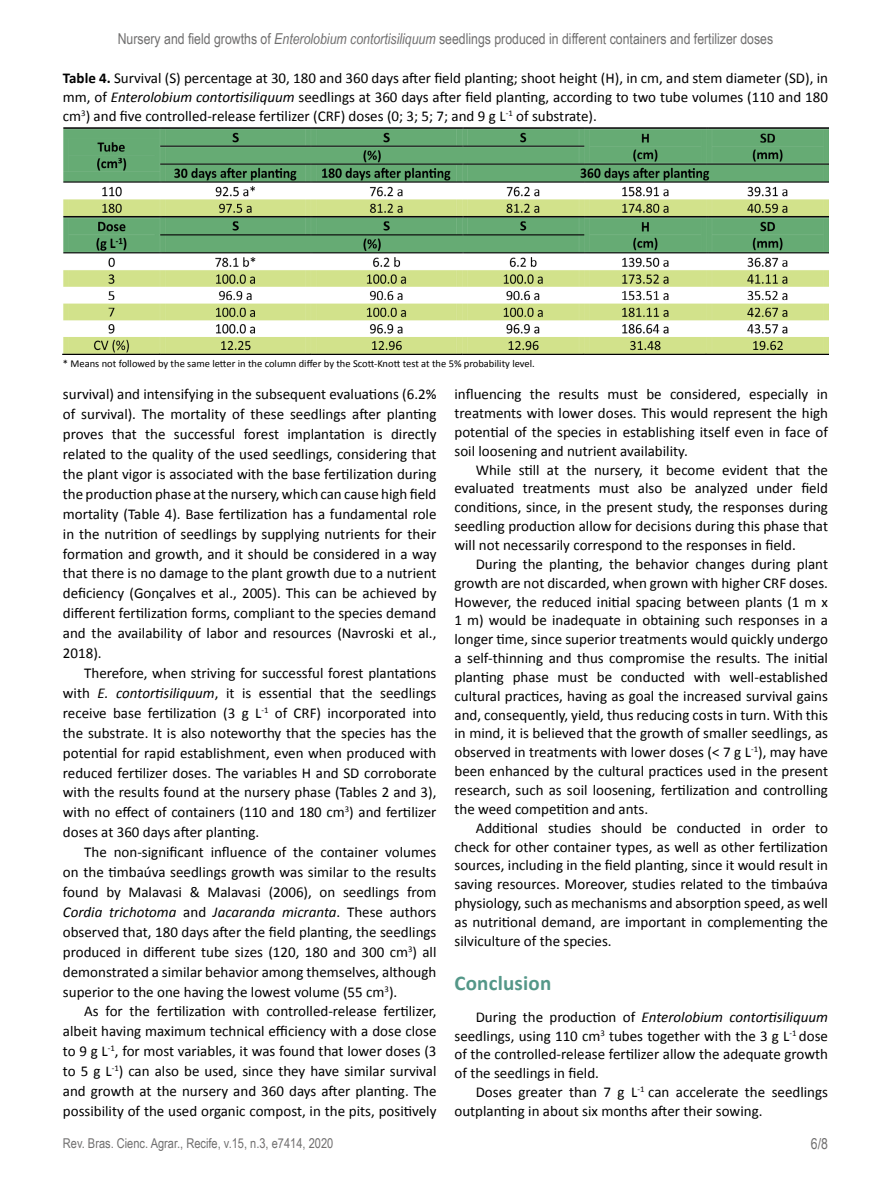
<style>
.page{position:relative;width:891px;height:1188px;background:#fff}
.page>*{position:absolute;margin:0;border:0;box-sizing:border-box;transform-origin:0 0}
.t1{font:700 21px "Calibri";letter-spacing:.01em;color:#549788}
.t2{font:15px/20px "Calibri";color:#000;text-align:justify}
.t3{font:15px "Arial Narrow";color:#706f6f}
.t4{font:13.5px "Arial Narrow";color:#706f6f}
.t5{font:10.5px "Calibri";color:#000}
.s1{font-style:italic}
.s2{font-weight:700}
</style>
<div class="page">
<img style="left:63px;top:127px;width:765px;height:228px">
<p class="t3" style="left:118px;top:28px;width:657px">Nursery and field growths of <span class="s1">Enterolobium contortisiliquum</span> seedlings produced in different containers and fertilizer doses</p>
<p class="t2" style="left:63px;top:69px;width:767px;line-height:18.8px"><span class="s2">Table 4.</span> Survival (S) percentage at 30, 180 and 360 days after field planting; shoot height (H), in cm, and stem diameter (SD), in mm, of <span class="s1">Enterolobium contortisiliquum</span> seedlings at 360 days after field planting, according to two tube volumes (110 and 180 cm<sup>3</sup>) and five controlled-release fertilizer (CRF) doses (0; 3; 5; 7; and 9 g L<sup>-1</sup> of substrate).</p>
<p class="t5" style="left:63px;top:357px;width:473px">* Means not followed by the same letter in the column differ by the Scott-Knott test at the 5% probability level.</p>
<p class="t2" style="left:63px;top:384px;width:375px">survival) and intensifying in the subsequent evaluations (6.2% of survival). The mortality of these seedlings after planting proves that the successful forest implantation is directly related to the quality of the used seedlings, considering that the plant vigor is associated with the base fertilization during the production phase at the nursery, which can cause high field mortality (Table 4). Base fertilization has a fundamental role in the nutrition of seedlings by supplying nutrients for their formation and growth, and it should be considered in a way that there is no damage to the plant growth due to a nutrient deficiency (Gonçalves et al., 2005). This can be achieved by different fertilization forms, compliant to the species demand and the availability of labor and resources (Navroski et al., 2018).</p>
<p class="t2" style="left:63px;top:663px;width:375px;text-indent:21px">Therefore, when striving for successful forest plantations with <span class="s1">E. contortisiliquum</span>, it is essential that the seedlings receive base fertilization (3 g L<sup>-1</sup> of CRF) incorporated into the substrate. It is also noteworthy that the species has the potential for rapid establishment, even when produced with reduced fertilizer doses. The variables H and SD corroborate with the results found at the nursery phase (Tables 2 and 3), with no effect of containers (110 and 180 cm<sup>3</sup>) and fertilizer doses at 360 days after planting.</p>
<p class="t2" style="left:63px;top:842px;width:375px;text-indent:21px">The non-significant influence of the container volumes on the timbaúva seedlings growth was similar to the results found by Malavasi &amp; Malavasi (2006), on seedlings from <span class="s1">Cordia trichotoma</span> and <span class="s1">Jacaranda micranta</span>. These authors observed that, 180 days after the field planting, the seedlings produced in different tube sizes (120, 180 and 300 cm<sup>3</sup>) all demonstrated a similar behavior among themselves, although superior to the one having the lowest volume (55 cm<sup>3</sup>).</p>
<p class="t2" style="left:63px;top:1002px;width:375px;text-indent:21px">As for the fertilization with controlled-release fertilizer, albeit having maximum technical efficiency with a dose close to 9 g L<sup>-1</sup>, for most variables, it was found that lower doses (3 to 5 g L<sup>-1</sup>) can also be used, since they have similar survival and growth at the nursery and 360 days after planting. The possibility of the used organic compost, in the pits, positively</p>
<p class="t2" style="left:455px;top:385px;width:375px;line-height:18.9px">influencing the results must be considered, especially in treatments with lower doses. This would represent the high potential of the species in establishing itself even in face of soil loosening and nutrient availability.</p>
<p class="t2" style="left:455px;top:460px;width:375px;line-height:18.9px;text-indent:21px">While still at the nursery, it become evident that the evaluated treatments must also be analyzed under field conditions, since, in the present study, the responses during seedling production allow for decisions during this phase that will not necessarily correspond to the responses in field.</p>
<p class="t2" style="left:455px;top:554px;width:375px;line-height:18.9px;text-indent:21px">During the planting, the behavior changes during plant growth are not discarded, when grown with higher CRF doses.<br>However, the reduced initial spacing between plants (1 m x 1 m) would be inadequate in obtaining such responses in a longer time, since superior treatments would quickly undergo a self-thinning and thus compromise the results. The initial planting phase must be conducted with well-established cultural practices, having as goal the increased survival gains and, consequently, yield, thus reducing costs in turn. With this in mind, it is believed that the growth of smaller seedlings, as observed in treatments with lower doses (&lt; 7 g L<sup>-1</sup>), may have been enhanced by the cultural practices used in the present research, such as soil loosening, fertilization and controlling the weed competition and ants.</p>
<p class="t2" style="left:455px;top:818px;width:375px;line-height:18.9px;text-indent:21px">Additional studies should be conducted in order to check for other container types, as well as other fertilization sources, including in the field planting, since it would result in saving resources. Moreover, studies related to the timbaúva physiology, such as mechanisms and absorption speed, as well as nutritional demand, are important in complementing the silviculture of the species.</p>
<h1 class="t1" style="left:454px;top:970px;width:98px">Conclusion</h1>
<p class="t2" style="left:454px;top:1007px;width:375px;line-height:18.9px;text-indent:21px">During the production of <span class="s1">Enterolobium contortisiliquum </span>seedlings, using 110 cm<sup>3</sup> tubes together with the 3 g L<sup>-1</sup> dose of the controlled-release fertilizer allow the adequate growth of the seedlings in field.</p>
<p class="t2" style="left:454px;top:1083px;width:375px;line-height:18.9px;text-indent:21px">Doses greater than 7 g L<sup>-1</sup> can accelerate the seedlings outplanting in about six months after their sowing.</p>
<p class="t4" style="left:63px;top:1134px;width:272px">Rev. Bras. Cienc. Agrar., Recife, v.15, n.3, e7414, 2020</p>
<p class="t3" style="left:811px;top:1133px;width:19px">6/8</p>
</div>
